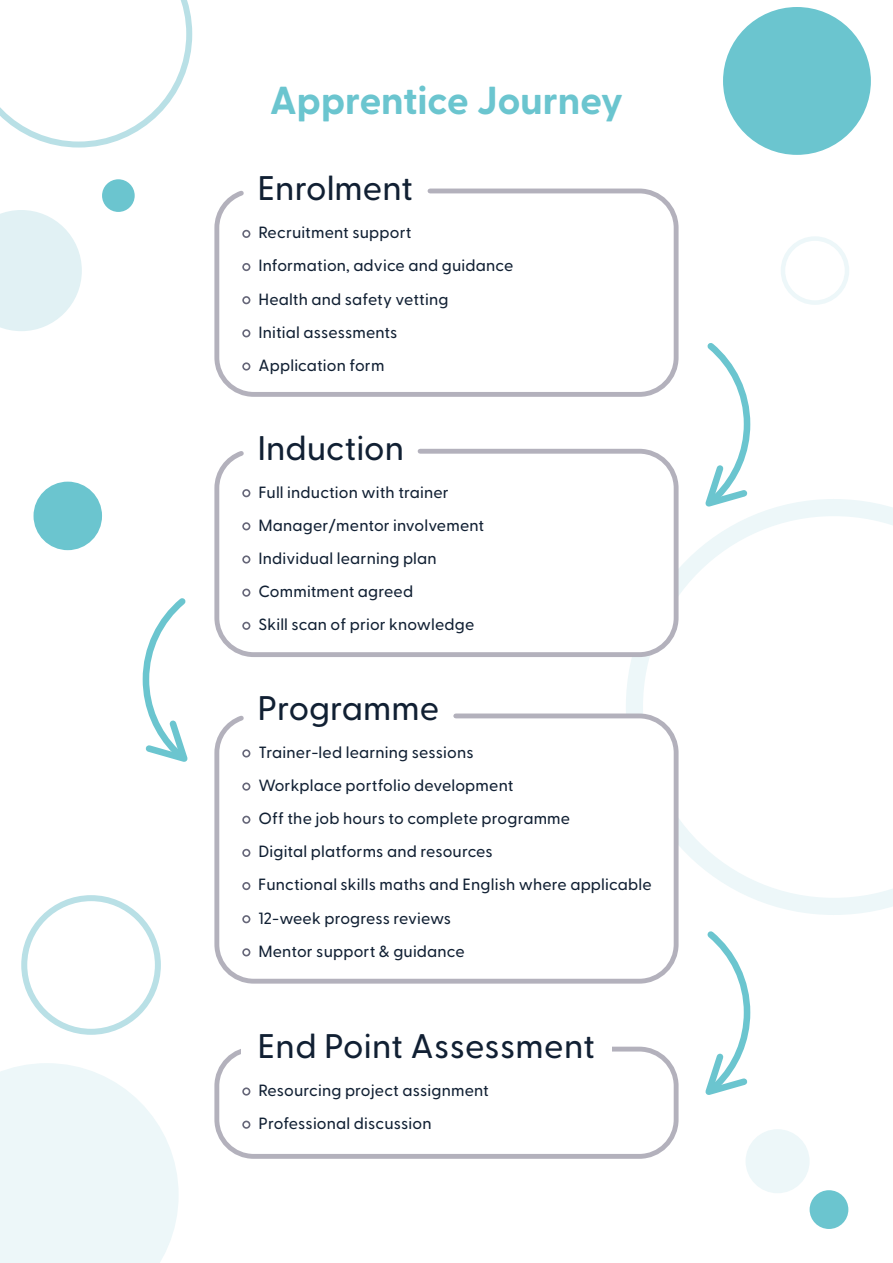
<style>
.page{position:relative;width:893px;height:1263px;background:#fff}
.page>*{position:absolute;margin:0;border:0;box-sizing:border-box;transform-origin:0 0}
.t1{font:700 39px "Greycliff CF";color:#6bc5cf}
.t2{font:500 34.05px "Greycliff CF";color:#112033}
.t3{font:500 16.2px "Greycliff CF";letter-spacing:.01em;color:#112033}
.s1{font-weight:800;font-size:27.6px;color:#666779}
</style>
<div class="page">
<svg style="left:626px;top:499px;width:267px;height:416px"></svg>
<div style="left:781px;top:236px;width:68px;height:69px;border:4px solid #edf7f9;border-radius:50%"></div>
<svg style="left:0;top:1063px;width:179px;height:200px;background:#eff7f9"></svg>
<div style="left:745px;top:1129px;width:65px;height:64px;background:#edf7f9;border-radius:50%"></div>
<div style="left:810px;top:1190px;width:38px;height:39px;background:#6bc5cf;border-radius:50%"></div>
<svg style="left:0;top:210px;width:82px;height:121px"></svg>
<svg style="left:0;top:0;width:192px;height:148px"></svg>
<div style="left:723px;top:7px;width:148px;height:148px;background:#6bc5cf;border-radius:50%"></div>
<svg style="left:699px;top:343px;width:55px;height:170px"></svg>
<svg style="left:705px;top:931px;width:46px;height:164px"></svg>
<svg style="left:142px;top:598px;width:46px;height:164px"></svg>
<svg style="left:214px;top:188px;width:465px;height:209px"></svg>
<svg style="left:214px;top:711px;width:467px;height:273px"></svg>
<svg style="left:214px;top:448px;width:467px;height:211px"></svg>
<div style="left:214px;top:1047px;width:465px;height:112px;border:5px solid #b3b1bc;border-radius:37px"></div>
<div style="left:241px;top:1019px;width:371px;height:50px;background:#fff"></div>
<div style="left:21px;top:895px;width:140px;height:140px;border:6px solid #b9e0e6;border-radius:50%"></div>
<div style="left:102px;top:179px;width:33px;height:33px;background:#6bc5cf;border-radius:50%"></div>
<div style="left:34px;top:482px;width:68px;height:68px;background:#6bc5cf;border-radius:50%"></div>
<h1 class="t1" style="left:270px;top:71px;width:355px">Apprentice Journey</h1>
<h2 class="t2" style="left:257px;top:163px;width:157px">Enrolment</h2>
<p class="t3" style="left:241px;top:220px;width:172px"><span class="s1">•</span> Recruitment support</p>
<p class="t3" style="left:241px;top:253px;width:273px"><span class="s1">•</span> Information, advice and guidance</p>
<p class="t3" style="left:241px;top:287px;width:209px"><span class="s1">•</span> Health and safety vetting</p>
<p class="t3" style="left:241px;top:320px;width:158px"><span class="s1">•</span> Initial assessments</p>
<p class="t3" style="left:241px;top:353px;width:145px"><span class="s1">•</span> Application form</p>
<h2 class="t2" style="left:257px;top:422px;width:148px">Induction</h2>
<p class="t3" style="left:241px;top:480px;width:209px"><span class="s1">•</span> Full induction with trainer</p>
<p class="t3" style="left:241px;top:513px;width:244px"><span class="s1">•</span> Manager/mentor involvement</p>
<p class="t3" style="left:241px;top:546px;width:197px"><span class="s1">•</span> Individual learning plan</p>
<p class="t3" style="left:241px;top:579px;width:173px"><span class="s1">•</span> Commitment agreed</p>
<p class="t3" style="left:241px;top:612px;width:234px"><span class="s1">•</span> Skill scan of prior knowledge</p>
<h2 class="t2" style="left:257px;top:682px;width:183px">Programme</h2>
<p class="t3" style="left:241px;top:740px;width:234px"><span class="s1">•</span> Trainer-led learning sessions</p>
<p class="t3" style="left:241px;top:773px;width:274px"><span class="s1">•</span> Workplace portfolio development</p>
<p class="t3" style="left:241px;top:806px;width:330px"><span class="s1">•</span> Off the job hours to complete programme</p>
<p class="t3" style="left:241px;top:839px;width:253px"><span class="s1">•</span> Digital platforms and resources</p>
<p class="t3" style="left:241px;top:872px;width:412px"><span class="s1">•</span> Functional skills maths and English where applicable</p>
<p class="t3" style="left:241px;top:906px;width:211px"><span class="s1">•</span> 12-week progress reviews</p>
<p class="t3" style="left:241px;top:939px;width:225px"><span class="s1">•</span> Mentor support &amp; guidance</p>
<h2 class="t2" style="left:257px;top:1020px;width:339px">End Point Assessment</h2>
<p class="t3" style="left:241px;top:1078px;width:249px"><span class="s1">•</span> Resourcing project assignment</p>
<p class="t3" style="left:241px;top:1111px;width:192px"><span class="s1">•</span> Professional discussion</p>
</div>
